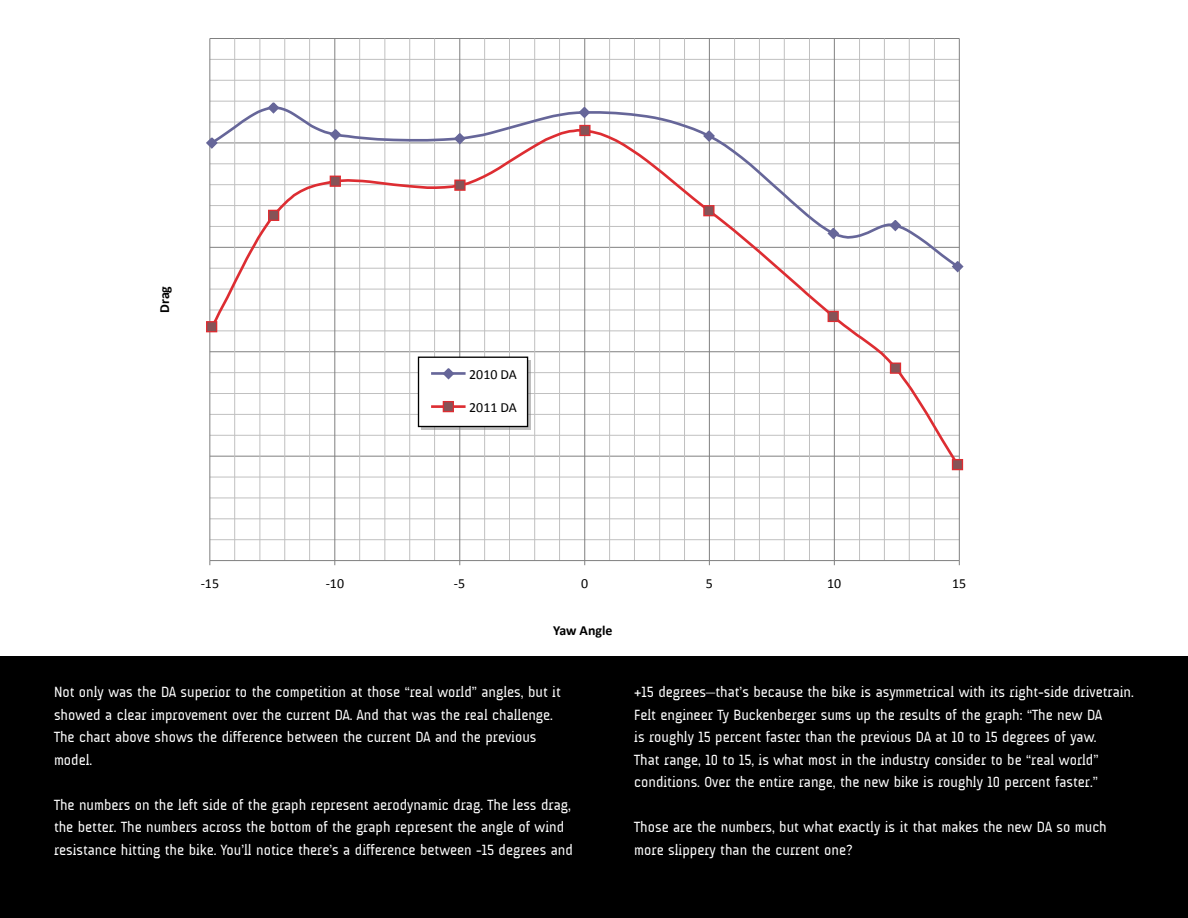
<style>
.page{position:relative;width:1188px;height:918px;background:#fff}
.page>*{position:absolute;margin:0;border:0;box-sizing:border-box;transform-origin:0 0}
.t1{font:15px/22.5px "A Udimat";color:#fff}
.t2{font:13.95px "Calibri";color:#000}
.t3{font:700 13.95px "Calibri";color:#000}
</style>
<div class="page">
<div style="left:1px;top:656px;width:1187px;height:261px;background:#000"></div>
<hr style="left:210px;top:539px;width:749px;height:1px;background:#c0c0c0">
<hr style="left:210px;top:519px;width:749px;height:1px;background:#c0c0c0">
<hr style="left:210px;top:498px;width:749px;height:1px;background:#c0c0c0">
<hr style="left:210px;top:477px;width:749px;height:1px;background:#c0c0c0">
<hr style="left:210px;top:80px;width:749px;height:1px;background:#c0c0c0">
<hr style="left:210px;top:59px;width:749px;height:1px;background:#c0c0c0">
<hr style="left:210px;top:38px;width:749px;height:1px;background:#808080">
<hr style="left:234px;top:39px;width:1px;height:521px;background:#c0c0c0">
<hr style="left:260px;top:39px;width:1px;height:521px;background:#c0c0c0">
<hr style="left:285px;top:39px;width:1px;height:521px;background:#c0c0c0">
<hr style="left:309px;top:39px;width:1px;height:521px;background:#c0c0c0">
<hr style="left:359px;top:39px;width:1px;height:521px;background:#c0c0c0">
<hr style="left:385px;top:39px;width:1px;height:521px;background:#c0c0c0">
<hr style="left:409px;top:39px;width:1px;height:521px;background:#c0c0c0">
<hr style="left:434px;top:39px;width:1px;height:521px;background:#c0c0c0">
<hr style="left:484px;top:39px;width:1px;height:521px;background:#c0c0c0">
<hr style="left:509px;top:39px;width:1px;height:521px;background:#c0c0c0">
<hr style="left:534px;top:39px;width:1px;height:521px;background:#c0c0c0">
<hr style="left:559px;top:39px;width:1px;height:521px;background:#c0c0c0">
<hr style="left:609px;top:39px;width:1px;height:521px;background:#c0c0c0">
<hr style="left:634px;top:39px;width:1px;height:521px;background:#c0c0c0">
<hr style="left:659px;top:39px;width:1px;height:521px;background:#c0c0c0">
<hr style="left:684px;top:39px;width:1px;height:521px;background:#c0c0c0">
<hr style="left:734px;top:39px;width:1px;height:521px;background:#c0c0c0">
<hr style="left:759px;top:39px;width:1px;height:521px;background:#c0c0c0">
<hr style="left:784px;top:39px;width:1px;height:521px;background:#c0c0c0">
<hr style="left:809px;top:39px;width:1px;height:521px;background:#c0c0c0">
<hr style="left:859px;top:39px;width:1px;height:521px;background:#c0c0c0">
<hr style="left:884px;top:39px;width:1px;height:521px;background:#c0c0c0">
<hr style="left:909px;top:39px;width:1px;height:521px;background:#c0c0c0">
<hr style="left:934px;top:39px;width:1px;height:521px;background:#c0c0c0">
<hr style="left:210px;top:39px;width:1px;height:521px;background:#808080">
<hr style="left:335px;top:39px;width:1px;height:521px;background:#808080">
<hr style="left:460px;top:39px;width:1px;height:521px;background:#808080">
<hr style="left:584px;top:39px;width:1px;height:521px;background:#808080">
<hr style="left:709px;top:39px;width:1px;height:521px;background:#808080">
<hr style="left:834px;top:39px;width:1px;height:521px;background:#808080">
<hr style="left:959px;top:39px;width:1px;height:521px;background:#808080">
<hr style="left:210px;top:560px;width:749px;height:1px;background:#808080">
<div style="left:952px;top:459px;width:11px;height:11px;border:1px solid #dd2d32"></div>
<svg style="left:206px;top:101px;width:758px;height:367px"></svg>
<hr style="left:431px;top:405px;width:35px;height:3px;background:#dd2d32">
<div style="left:443px;top:402px;width:10px;height:10px;background:#865357"></div>
<div style="left:443px;top:401px;width:11px;height:11px;border:1px solid #dd2d32"></div>
<p class="t3" style="left:156px;top:313px;width:28px;rotate:-90deg">Drag</p>
<p class="t2" style="left:469px;top:366px;width:49px">2010 DA</p>
<p class="t2" style="left:469px;top:399px;width:49px">2011 DA</p>
<p class="t2" style="left:201px;top:575px;width:20px">--‐15</p>
<p class="t2" style="left:326px;top:575px;width:20px">--‐10</p>
<p class="t2" style="left:454px;top:575px;width:13px">--‐5</p>
<p class="t2" style="left:581px;top:575px;width:9px">0</p>
<p class="t2" style="left:706px;top:575px;width:9px">5</p>
<p class="t2" style="left:827px;top:575px;width:16px">10</p>
<p class="t2" style="left:952px;top:575px;width:16px">15</p>
<p class="t3" style="left:553px;top:621px;width:61px">Yaw Angle</p>
<p class="t1" style="left:54px;top:681px;width:508px">Not only was the DA superior to the competition at those “real world” angles, but it showed a clear improvement over the current DA. And that was the real challenge.<br>The chart above shows the difference between the current DA and the previous model.</p>
<p class="t1" style="left:54px;top:793px;width:520px">The numbers on the left side of the graph represent aerodynamic drag. The less drag, the better. The numbers across the bottom of the graph represent the angle of wind resistance hitting the bike. You’ll notice there’s a difference between -15 degrees and</p>
<p class="t1" style="left:634px;top:681px;width:501px">+15 degrees—that’s because the bike is asymmetrical with its right-side drivetrain.<br>Felt engineer Ty Buckenberger sums up the results of the graph: “The new DA<br>is roughly 15 percent faster than the previous DA at 10 to 15 degrees of yaw.<br>That range, 10 to 15, is what most in the industry consider to be “real world” conditions. Over the entire range, the new bike is roughly 10 percent faster.”</p>
<p class="t1" style="left:634px;top:816px;width:474px">Those are the numbers, but what exactly is it that makes the new DA so much more slippery than the current one?</p>
</div>
